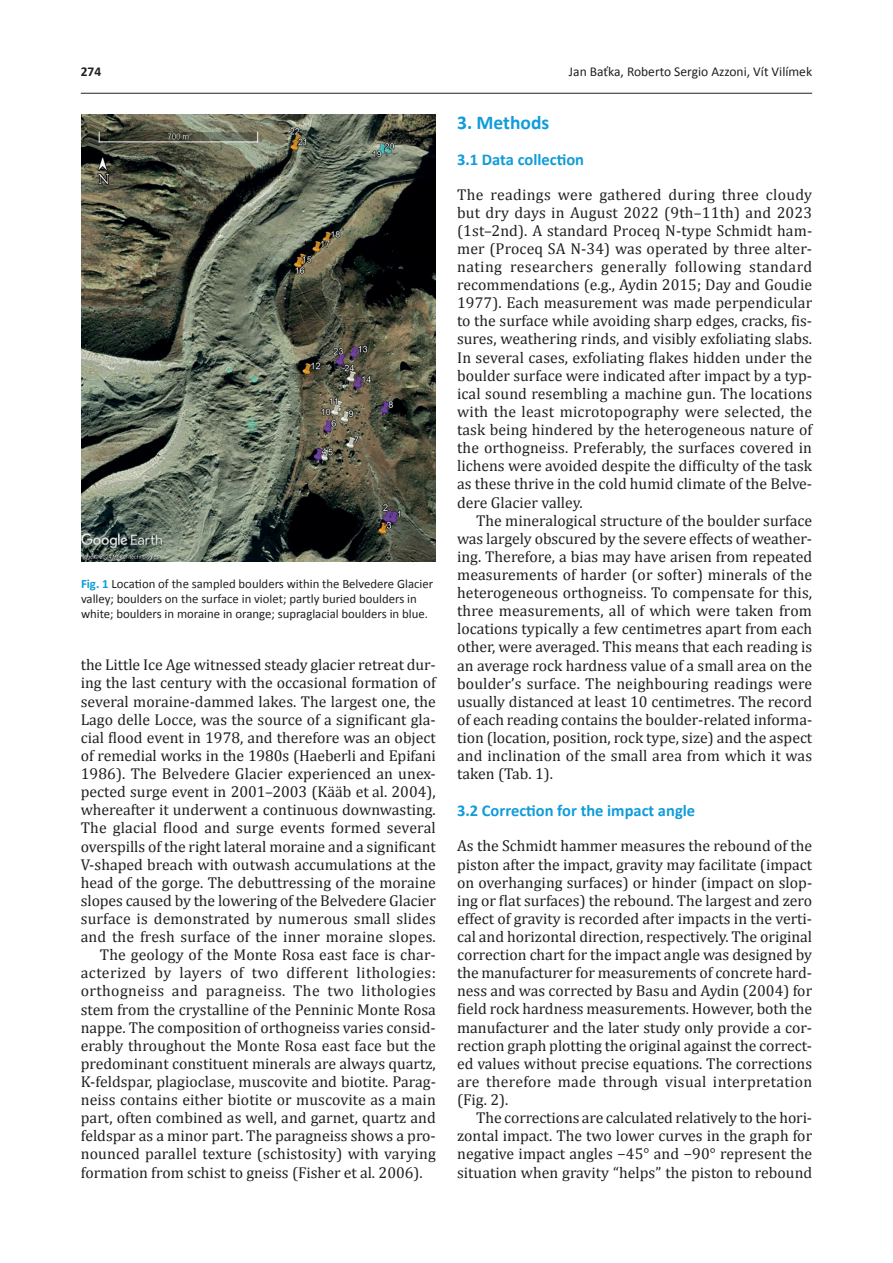
<style>
.page{position:relative;width:893px;height:1263px;background:#fff}
.page>*{position:absolute;margin:0;border:0;box-sizing:border-box;transform-origin:0 0}
.t1{font:700 19.5px "Calibri";color:#109cd9}
.t2{font:700 16.5px "Calibri";color:#109cd9}
.t3{font:15.75px/18.1px "Cambria";color:#231f20;text-align:justify}
.t4{font:15.75px "Cambria";letter-spacing:.03em;color:#231f20}
.t5{font:15.75px "Cambria";letter-spacing:.025em;color:#231f20}
.t6{font:13.5px "Calibri";color:#231f20}
.t7{font:700 13.5px "Calibri";color:#231f20}
.t8{font:12.75px/15px "Calibri";color:#231f20}
.s1{font-weight:700;color:#109cd9}
</style>
<div class="page">
<hr style="left:81px;top:93px;width:731px;height:1px;background:#231f20">
<img style="left:81px;top:115px;width:355px;height:446px">
<p class="t7" style="left:81px;top:62px;width:22px">274</p>
<p class="t6" style="left:569px;top:62px;width:245px">Jan Baťka, Roberto Sergio Azzoni, Vít Vilímek</p>
<p class="t8" style="left:81px;top:576px;width:354px"><span class="s1">Fig. 1</span> Location of the sampled boulders within the Belvedere Glacier valley; boulders on the surface in violet; partly buried boulders in white; boulders in moraine in orange; supraglacial boulders in blue.</p>
<p class="t3" style="left:81px;top:656px;width:357px">the Little Ice Age witnessed steady glacier retreat dur-</p>
<p class="t3" style="left:81px;top:674px;width:357px">ing the last century with the occasional formation of</p>
<p class="t3" style="left:81px;top:692px;width:357px">several moraine-dammed lakes. The largest one, the</p>
<p class="t3" style="left:81px;top:710px;width:357px">Lago delle Locce, was the source of a significant gla-</p>
<p class="t3" style="left:81px;top:728px;width:356px">cial flood event in 1978, and therefore was an object</p>
<p class="t3" style="left:81px;top:746px;width:357px">of remedial works in the 1980s (Haeberli and Epifani</p>
<p class="t3" style="left:81px;top:764px;width:357px">1986). The Belvedere Glacier experienced an unex-</p>
<p class="t3" style="left:81px;top:783px;width:356px">pected surge event in 2001–2003 (Kääb et al. 2004),</p>
<p class="t3" style="left:81px;top:801px;width:357px">whereafter it underwent a continuous downwasting.</p>
<p class="t3" style="left:81px;top:819px;width:357px">The glacial flood and surge events formed several</p>
<p class="t3" style="left:81px;top:837px;width:357px">overspills of the right lateral moraine and a significant</p>
<p class="t3" style="left:81px;top:855px;width:356px">V-shaped breach with outwash accumulations at the</p>
<p class="t3" style="left:81px;top:873px;width:357px">head of the gorge. The debuttressing of the moraine</p>
<p class="t3" style="left:81px;top:891px;width:357px">slopes caused by the lowering of the Belvedere Glacier</p>
<p class="t3" style="left:81px;top:909px;width:357px">surface is demonstrated by numerous small slides</p>
<p class="t3" style="left:81px;top:927px;width:357px">and the fresh surface of the inner moraine slopes.</p>
<p class="t3" style="left:100px;top:946px;width:337px">The geology of the Monte Rosa east face is char-</p>
<p class="t4" style="left:81px;top:964px;width:357px">acterized by layers of two different lithologies:</p>
<p class="t5" style="left:81px;top:982px;width:357px">orthogneiss and paragneiss. The two lithologies</p>
<p class="t3" style="left:81px;top:1000px;width:357px">stem from the crystalline of the Penninic Monte Rosa</p>
<p class="t3" style="left:81px;top:1018px;width:357px">nappe. The composition of orthogneiss varies consid-</p>
<p class="t3" style="left:81px;top:1036px;width:357px">erably throughout the Monte Rosa east face but the</p>
<p class="t3" style="left:81px;top:1054px;width:357px">predominant constituent minerals are always quartz,</p>
<p class="t3" style="left:81px;top:1072px;width:357px">K-feldspar, plagioclase, muscovite and biotite. Parag-</p>
<p class="t3" style="left:81px;top:1090px;width:357px">neiss contains either biotite or muscovite as a main</p>
<p class="t3" style="left:81px;top:1109px;width:356px">part, often combined as well, and garnet, quartz and</p>
<p class="t3" style="left:81px;top:1127px;width:357px">feldspar as a minor part. The paragneiss shows a pro-</p>
<p class="t3" style="left:81px;top:1145px;width:356px">nounced parallel texture (schistosity) with varying</p>
<p class="t3" style="left:81px;top:1163px;width:343px">formation from schist to gneiss (Fisher et al. 2006).</p>
<p class="t1" style="left:457px;top:109px;width:94px">3. Methods</p>
<p class="t2" style="left:457px;top:147px;width:128px">3.1 Data collection</p>
<p class="t3" style="left:457px;top:185px;width:357px">The readings were gathered during three cloudy but dry days in August 2022 (9th–11th) and 2023 (1st–2nd). A standard Proceq N-type Schmidt ham&shy;mer (Proceq SA N-34) was operated by three alter&shy;nating researchers generally following standard recommendations (e.g., Aydin 2015; Day and Goudie 1977). Each measurement was made perpendicular to the surface while avoiding sharp edges, cracks, fis&shy;sures, weathering rinds, and visibly exfoliating slabs.<br>In several cases, exfoliating flakes hidden under the boulder surface were indicated after impact by a typ&shy;ical sound resembling a machine gun. The locations with the least microtopography were selected, the task being hindered by the heterogeneous nature of the orthogneiss. Preferably, the surfaces covered in lichens were avoided despite the difficulty of the task as these thrive in the cold humid climate of the Belve&shy;dere Glacier valley.</p>
<p class="t3" style="left:457px;top:511px;width:357px;text-indent:19px">The mineralogical structure of the boulder surface was largely obscured by the severe effects of weather&shy;ing. Therefore, a bias may have arisen from repeated measurements of harder (or softer) minerals of the heterogeneous orthogneiss. To compensate for this, three measurements, all of which were taken from locations typically a few centimetres apart from each other, were averaged. This means that each reading is an average rock hardness value of a small area on the boulder’s surface. The neighbouring readings were usually distanced at least 10 centimetres. The record of each reading contains the boulder-related informa&shy;tion (location, position, rock type, size) and the aspect and inclination of the small area from which it was taken (Tab. 1).</p>
<p class="t2" style="left:457px;top:799px;width:240px">3.2 Correction for the impact angle</p>
<p class="t3" style="left:457px;top:837px;width:357px">As the Schmidt hammer measures the rebound of the piston after the impact, gravity may facilitate (impact on overhanging surfaces) or hinder (impact on slop&shy;ing or flat surfaces) the rebound. The largest and zero effect of gravity is recorded after impacts in the verti&shy;cal and horizontal direction, respectively. The original correction chart for the impact angle was designed by the manufacturer for measurements of concrete hard&shy;ness and was corrected by Basu and Aydin (2004) for field rock hardness measurements. However, both the manufacturer and the later study only provide a cor&shy;rection graph plotting the original against the correct&shy;ed values without precise equations. The corrections are therefore made through visual interpretation (Fig. 2).</p>
<p class="t3" style="left:457px;top:1109px;width:357px;text-indent:19px">The corrections are calculated relatively to the hori&shy;zontal impact. The two lower curves in the graph for negative impact angles −45° and −90° represent the situation when gravity “helps” the piston to rebound</p>
</div>
